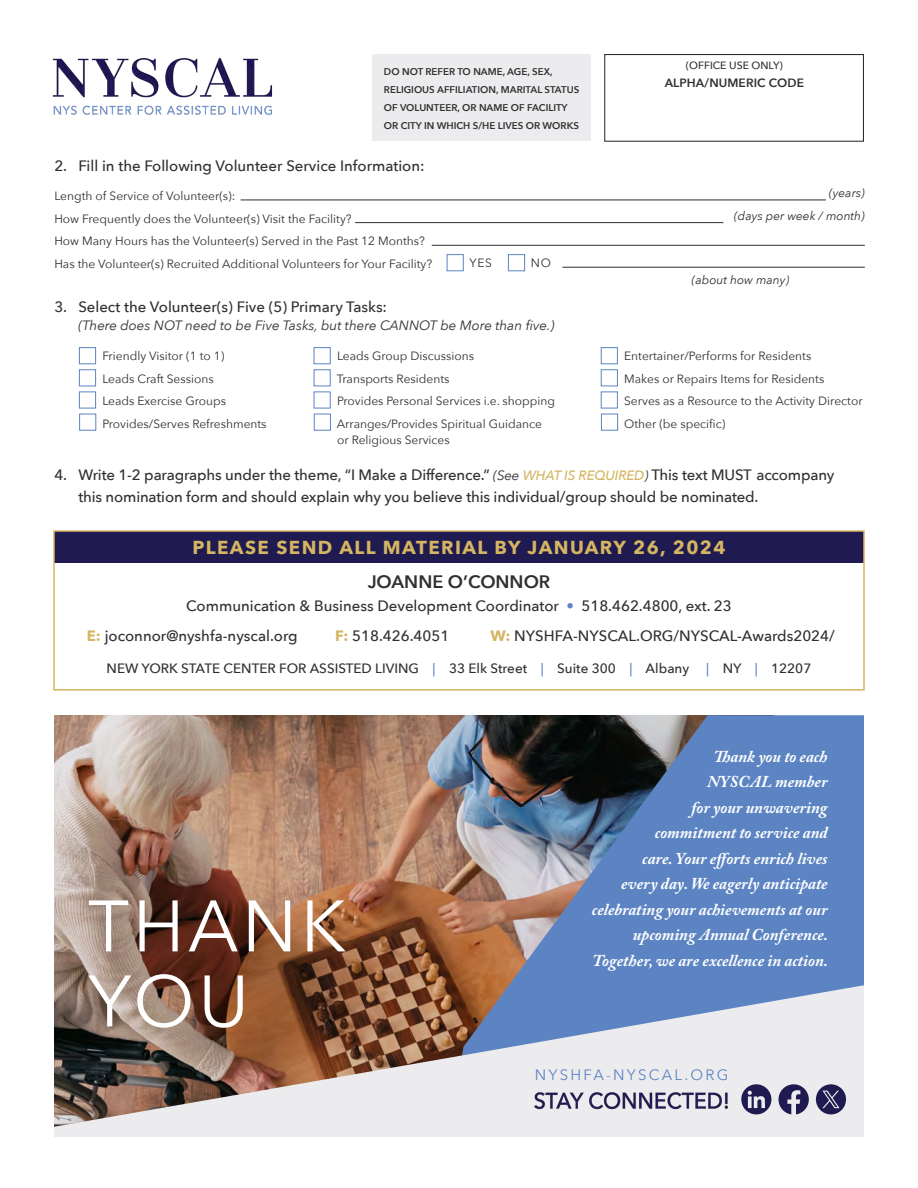
<style>
.page{position:relative;width:918px;height:1188px;background:#fff}
.page>*{position:absolute;margin:0;border:0;box-sizing:border-box;transform-origin:0 0}
.t1{font:72px "Avenir Next";letter-spacing:.05em;color:#fff}
.t2{font:700 18.75px "Avenir Next";letter-spacing:.075em;color:#d4b561}
.t3{font:600 18px "Avenir Next";color:#312f30}
.Body_Text{font:italic 700 16.5px/25.5px "Adobe Caslon Pro";color:#fff;text-align:right}
.t4{font:500 15px "Avenir Next";color:#312f30}
.t5{font:15px "Avenir Next";letter-spacing:.15em;color:#5c84c3}
.t6{font:500 13.5px "Avenir Next";color:#312f30}
.t7{font:italic 13.5px "Avenir Next";color:#312f30}
.t8{font:12px "Avenir Next";color:#312f30}
.t9{font:italic 12px "Avenir Next";color:#312f30}
.t10{font:600 12px "Avenir Next";letter-spacing:.01em;color:#312f30}
.t11{font:500 10.5px "Avenir Next";color:#312f30}
.t12{font:600 9.75px/18px "Avenir Next";color:#312f30}
.s1{font-weight:400;font-style:italic;font-size:13.5px}
.s2{font-style:italic;font-size:13.5px;color:#d4b561}
.s3{color:#5c84c3}
.s4{font-weight:700;color:#d4b561}
</style>
<div class="page">
<img style="left:54px;top:715px;width:404px;height:270px">
<svg style="left:458px;top:715px;width:406px;height:270px;background:#6379a1"></svg>
<div style="left:372px;top:55px;width:219px;height:86px;background:#ececee"></div>
<div style="left:604px;top:54px;width:260px;height:88px;border:1px solid #231f20"></div>
<hr style="left:241px;top:200px;width:585px;height:1px;background:#312f30">
<hr style="left:355px;top:222px;width:368px;height:1px;background:#312f30">
<hr style="left:432px;top:245px;width:433px;height:1px;background:#312f30">
<hr style="left:562px;top:267px;width:303px;height:1px;background:#312f30">
<div style="left:447px;top:254px;width:17px;height:17px;border:1px solid #5c84c3"></div>
<div style="left:508px;top:254px;width:17px;height:17px;border:1px solid #5c84c3"></div>
<div style="left:79px;top:347px;width:17px;height:17px;border:1px solid #5c84c3"></div>
<div style="left:79px;top:369px;width:17px;height:17px;border:1px solid #5c84c3"></div>
<div style="left:79px;top:392px;width:17px;height:16px;border:1px solid #5c84c3"></div>
<div style="left:79px;top:414px;width:17px;height:17px;border:1px solid #5c84c3"></div>
<div style="left:314px;top:347px;width:17px;height:17px;border:1px solid #5c84c3"></div>
<div style="left:314px;top:369px;width:17px;height:17px;border:1px solid #5c84c3"></div>
<div style="left:314px;top:392px;width:17px;height:16px;border:1px solid #5c84c3"></div>
<div style="left:314px;top:414px;width:17px;height:17px;border:1px solid #5c84c3"></div>
<div style="left:601px;top:347px;width:17px;height:17px;border:1px solid #5c84c3"></div>
<div style="left:601px;top:369px;width:17px;height:17px;border:1px solid #5c84c3"></div>
<div style="left:601px;top:392px;width:17px;height:16px;border:1px solid #5c84c3"></div>
<div style="left:601px;top:414px;width:17px;height:17px;border:1px solid #5c84c3"></div>
<div style="left:54px;top:531px;width:810px;height:32px;background:#1f1a50"></div>
<div style="left:53px;top:530px;width:812px;height:161px;border:2px solid #d4b561"></div>
<svg style="left:54px;top:985px;width:810px;height:152px;background:#afa5a5"></svg>
<img style="left:534px;top:1083px;width:200px;height:32px">
<svg style="left:741px;top:1084px;width:30px;height:30px"></svg>
<svg style="left:779px;top:1084px;width:30px;height:30px"></svg>
<svg style="left:816px;top:1084px;width:30px;height:30px"></svg>
<img style="left:52px;top:57px;width:221px;height:58px">
<p class="t12" style="left:384px;top:62px;width:197px">DO NOT REFER TO NAME, AGE, SEX, RELIGIOUS AFFILIATION, MARITAL STATUS OF VOLUNTEER, OR NAME OF FACILITY OR CITY IN WHICH S/HE LIVES OR WORKS</p>
<p class="t4" style="left:54px;top:153px;width:372px">2. Fill in the Following Volunteer Service Information:</p>
<p class="t8" style="left:54px;top:186px;width:183px">Length of Service of Volunteer(s):</p>
<p class="t8" style="left:54px;top:208px;width:299px">How Frequently does the Volunteer(s) Visit the Facility?</p>
<p class="t8" style="left:54px;top:231px;width:372px">How Many Hours has the Volunteer(s) Served in the Past 12 Months?</p>
<p class="t8" style="left:54px;top:253px;width:379px">Has the Volunteer(s) Recruited Additional Volunteers for Your Facility?</p>
<p class="t8" style="left:470px;top:253px;width:24px">YES</p>
<p class="t8" style="left:531px;top:253px;width:21px">NO</p>
<p class="t4" style="left:54px;top:294px;width:334px">3. Select the Volunteer(s) Five (5) Primary Tasks:</p>
<p class="t7" style="left:78px;top:314px;width:478px">(There does NOT need to be Five Tasks, but there CANNOT be More than five.)</p>
<p class="t11" style="left:686px;top:57px;width:99px">(OFFICE USE ONLY)</p>
<p class="t10" style="left:665px;top:73px;width:141px">ALPHA/NUMERIC CODE</p>
<p class="t9" style="left:829px;top:183px;width:37px">(years)</p>
<p class="t9" style="left:734px;top:206px;width:132px">(days per week / month)</p>
<p class="t9" style="left:692px;top:269px;width:99px">(about how many)</p>
<p class="t8" style="left:624px;top:346px;width:189px">Entertainer/Performs for Residents</p>
<p class="t8" style="left:624px;top:368px;width:202px">Makes or Repairs Items for Residents</p>
<p class="t8" style="left:624px;top:391px;width:240px">Serves as a Resource to the Activity Director</p>
<p class="t8" style="left:624px;top:413px;width:103px">Other (be specific)</p>
<p class="t4" style="left:54px;top:462px;width:782px">4. Write 1-2 paragraphs under the theme, “I Make a Difference.” <span class="s1">(See</span> <span class="s2">WHAT IS REQUIRED</span><span class="s1">)</span> This text MUST accompany</p>
<p class="t4" style="left:78px;top:484px;width:682px">this nomination form and should explain why you believe this individual/group should be nominated.</p>
<p class="t8" style="left:102px;top:346px;width:124px">Friendly Visitor (1 to 1)</p>
<p class="t8" style="left:102px;top:368px;width:113px">Leads Craft Sessions</p>
<p class="t8" style="left:102px;top:391px;width:125px">Leads Exercise Groups</p>
<p class="t8" style="left:102px;top:413px;width:166px">Provides/Serves Refreshments</p>
<p class="t8" style="left:337px;top:346px;width:139px">Leads Group Discussions</p>
<p class="t8" style="left:337px;top:368px;width:114px">Transports Residents</p>
<p class="t8" style="left:337px;top:391px;width:220px">Provides Personal Services i.e. shopping</p>
<p class="t8" style="left:337px;top:413px;width:207px">Arranges/Provides Spiritual Guidance</p>
<p class="t8" style="left:337px;top:430px;width:114px">or Religious Services</p>
<p class="t2" style="left:192px;top:531px;width:535px">PLEASE SEND ALL MATERIAL BY JANUARY 26, 2024</p>
<p class="t3" style="left:368px;top:567px;width:184px">JOANNE O’CONNOR</p>
<p class="t4" style="left:186px;top:593px;width:547px">Communication &amp; Business Development Coordinator <span class="s3">•</span> 518.462.4800, ext. 23</p>
<p class="t4" style="left:87px;top:623px;width:212px"><span class="s4">E:</span> joconnor@nyshfa-nyscal.org</p>
<p class="t4" style="left:335px;top:623px;width:116px"><span class="s4">F:</span> 518.426.4051</p>
<p class="t4" style="left:491px;top:623px;width:346px"><span class="s4">W:</span> NYSHFA-NYSCAL.ORG/NYSCAL-Awards2024/</p>
<p class="t6" style="left:107px;top:657px;width:584px">NEW YORK STATE CENTER FOR ASSISTED LIVING <span class="s3">|</span> 33 Elk Street <span class="s3">|</span> Suite 300 <span class="s3">|</span> Albany</p>
<p class="t6" style="left:706px;top:657px;width:107px"><span class="s3">|</span> NY <span class="s3">|</span> 12207</p>
<p class="t1" style="left:88px;top:866px;width:259px">THANK</p>
<p class="t1" style="left:88px;top:941px;width:163px">YOU</p>
<p class="Body_Text" style="left:592px;top:743px;width:238px">Thank you to each<br>NYSCAL member<br>for your unwavering<br>commitment to service and<br>care. Your efforts enrich lives<br>every day. We eagerly anticipate celebrating your achievements at our upcoming Annual Conference.<br>Together, we are excellence in action.</p>
<p class="t5" style="left:535px;top:1063px;width:195px">NYSHFA-NYSCAL.ORG</p>
</div>
